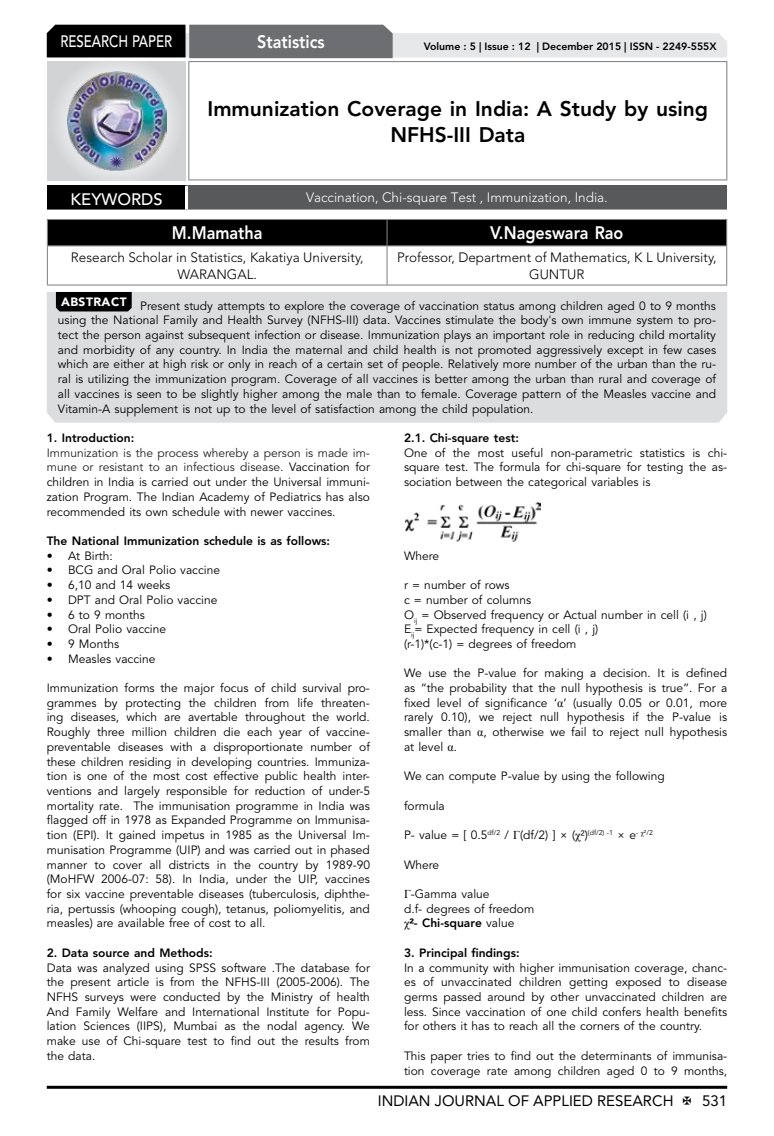
<style>
.page{position:relative;width:774px;height:1136px;background:#fff}
.page>*{position:absolute;margin:0;border:0;box-sizing:border-box;transform-origin:0 0}
.t1{font:800 21px/26.2px "Avenir LT Std";color:#000;text-align:center}
.t2{font:800 18px "Avenir LT Std";color:#fff;scale:.9 1}
.t3{font:500 16.5px "Avenir LT Std";color:#fff;scale:.8 1}
.t4{font:500 16.5px "Avenir LT Std";color:#fff}
.t5{font:15px "Avenir LT Std";color:#000}
.t6{font:300 13.5px/16.2px "Avenir LT Std";color:#000;text-align:center}
.t7{font:300 13.5px "Avenir LT Std";color:#fff}
.t8{font:12px/14.7px "Avenir LT Std";color:#000;text-align:justify}
.t9{font:800 12px "Avenir LT Std";color:#000}
.t10{font:800 10.5px "Avenir LT Std";color:#000}
.s1{color:#222}
.s2{font-family:"Times New Roman"}
.s3{font-weight:800}
</style>
<div class="page">
<hr style="left:47px;top:1085px;width:680px;height:3px;background:#000">
<div style="left:48px;top:62px;width:137px;height:118px;background:linear-gradient(to right,#d9dadb,#d9dadb)"></div>
<img style="left:68px;top:71px;width:99px;height:100px">
<svg style="left:47px;top:25px;width:680px;height:33px;background:#979899"></svg>
<hr style="left:188px;top:61px;width:539px;height:1px;background:#808285">
<hr style="left:188px;top:62px;width:1px;height:117px;background:#808285">
<hr style="left:726px;top:62px;width:1px;height:117px;background:#808285">
<hr style="left:188px;top:179px;width:539px;height:1px;background:#808285">
<div style="left:47px;top:219px;width:680px;height:26px;background:#000"></div>
<hr style="left:47px;top:245px;width:340px;height:1px;background:#808285">
<hr style="left:47px;top:246px;width:1px;height:38px;background:#808285">
<hr style="left:387px;top:245px;width:340px;height:1px;background:#808285">
<hr style="left:386px;top:246px;width:1px;height:38px;background:#808285">
<hr style="left:726px;top:246px;width:1px;height:38px;background:#808285">
<hr style="left:47px;top:284px;width:340px;height:1px;background:#808285">
<hr style="left:387px;top:284px;width:340px;height:1px;background:#808285">
<div style="left:47px;top:186px;width:139px;height:25px;background:#000"></div>
<div style="left:186px;top:186px;width:541px;height:25px;background:#58595b"></div>
<hr style="left:185px;top:186px;width:3px;height:23px;background:#fff">
<hr style="left:47px;top:209px;width:139px;height:3px;background:#fff">
<hr style="left:186px;top:209px;width:541px;height:3px;background:#fff">
<div style="left:47px;top:292px;width:680px;height:130px;background:#dcddde"></div>
<svg style="left:56px;top:292px;width:76px;height:19px"></svg>
<img style="left:404px;top:502px;width:136px;height:40px">
<h3 class="t3" style="left:60px;top:32px;width:139px">RESEARCH PAPER</h3>
<h2 class="t2" style="left:257px;top:31px;width:77px">Statistics</h2>
<p class="t10" style="left:424px;top:41px;width:294px">Volume : 5 | Issue : 12 | December 2015 | ISSN - 2249-555X</p>
<h1 class="t1" style="left:208px;top:95px;width:502px">Immunization Coverage in India: A Study by using<br>NFHS-III Data</h1>
<h3 class="t4" style="left:71px;top:189px;width:94px">KEYWORDS</h3>
<p class="t7" style="left:306px;top:190px;width:303px">Vaccination, Chi-square Test , Immunization, India.</p>
<h2 class="t2" style="left:172px;top:222px;width:102px">M.Mamatha</h2>
<h2 class="t2" style="left:490px;top:222px;width:149px">V.Nageswara Rao</h2>
<p class="t6" style="left:71px;top:250px;width:294px">Research Scholar in Statistics, Kakatiya University,<br>WARANGAL.</p>
<p class="t6" style="left:397px;top:250px;width:321px">Professor, Department of Mathematics, K L University,<br>GUNTUR</p>
<p class="t8" style="left:58px;top:298px;width:660px"><sup>ABSTRACT</sup> Present study attempts to explore the coverage of vaccination status among children aged 0 to 9 months using the National Family and Health Survey (NFHS-III) data. Vaccines stimulate the body's own immune system to pro&shy;tect the person against subsequent infection or disease. Immunization plays an important role in reducing child mortality and morbidity of any country. In India the maternal and child health is not promoted aggressively except in few cases which are either at high risk or only in reach of a certain set of people. Relatively more number of the urban than the ru&shy;ral is utilizing the immunization program. Coverage of all vaccines is better among the urban than rural and coverage of all vaccines is seen to be slightly higher among the male than to female. Coverage pattern of the Measles vaccine and Vitamin-A supplement is not up to the level of satisfaction among the child population.</p>
<p class="t9" style="left:47px;top:430px;width:89px">1. Introduction:</p>
<p class="t8" style="left:47px;top:445px;width:325px"><span class="s1">Immunization is the process whereby a person is made im&shy;mune or resistant to an infectious disease.</span> Vaccination for children in India is carried out under the Universal immuni&shy;zation Program. The Indian Academy of Pediatrics has also recommended its own schedule with newer vaccines.</p>
<p class="t9" style="left:47px;top:533px;width:285px">The National Immunization schedule is as follows:</p>
<p class="t8" style="left:47px;top:548px;width:68px">• At Birth:</p>
<p class="t8" style="left:47px;top:563px;width:175px">• BCG and Oral Polio vaccine</p>
<p class="t8" style="left:47px;top:578px;width:125px">• 6,10 and 14 weeks</p>
<p class="t8" style="left:47px;top:592px;width:172px">• DPT and Oral Polio vaccine</p>
<p class="t8" style="left:47px;top:607px;width:99px">• 6 to 9 months</p>
<p class="t8" style="left:47px;top:622px;width:121px">• Oral Polio vaccine</p>
<p class="t8" style="left:47px;top:636px;width:74px">• 9 Months</p>
<p class="t8" style="left:47px;top:651px;width:110px">• Measles vaccine</p>
<p class="t8" style="left:47px;top:680px;width:325px">Immunization forms the major focus of child survival pro&shy;grammes by protecting the children from life threaten&shy;ing diseases, which are avertable throughout the world.<br>Roughly three million children die each year of vaccine&shy;preventable diseases with a disproportionate number of these children residing in developing countries. Immuniza&shy;tion is one of the most cost effective public health inter&shy;ventions and largely responsible for reduction of under-5 mortality rate. The immunisation programme in India was flagged off in 1978 as Expanded Programme on Immunisa&shy;tion (EPI). It gained impetus in 1985 as the Universal Im&shy;munisation Programme (UIP) and was carried out in phased manner to cover all districts in the country by 1989-90 (MoHFW 2006-07: 58). In India, under the UIP, vaccines for six vaccine preventable diseases (tuberculosis, diphthe&shy;ria, pertussis (whooping cough), tetanus, poliomyelitis, and measles) are available free of cost to all.</p>
<p class="t9" style="left:47px;top:945px;width:167px">2. Data source and Methods:</p>
<p class="t8" style="left:47px;top:960px;width:325px">Data was analyzed using SPSS software .The database for the present article is from the NFHS-III (2005-2006). The NFHS surveys were conducted by the Ministry of health And Family Welfare and International Institute for Popu&shy;lation Sciences (IIPS), Mumbai as the nodal agency. We make use of Chi-square test to find out the results from the data.</p>
<p class="t9" style="left:404px;top:430px;width:116px">2.1. Chi-square test:</p>
<p class="t8" style="left:404px;top:445px;width:325px">One of the most useful non-parametric statistics is chi&shy;square test. The formula for chi-square for testing the as&shy;sociation between the categorical variables is</p>
<p class="t8" style="left:404px;top:548px;width:37px">Where</p>
<p class="t8" style="left:404px;top:578px;width:304px;text-align:left">r = number of rows<br>c = number of columns<br>O<sub>ij</sub> = Observed frequency or Actual number in cell (i , j)<br>E<sub>ij</sub>= Expected frequency in cell (i , j)<br>(r-1)*(c-1) = degrees of freedom</p>
<p class="t8" style="left:404px;top:666px;width:325px">We use the P-value for making a decision. It is defined as “the probability that the null hypothesis is true”. For a fixed level of significance ‘<span class="s2">α</span>’ (usually 0.05 or 0.01, more rarely 0.10), we reject null hypothesis if the P-value is smaller than <span class="s2">α</span>, otherwise we fail to reject null hypothesis at level <span class="s2">α</span>.</p>
<p class="t8" style="left:404px;top:769px;width:262px">We can compute P-value by using the following</p>
<p class="t8" style="left:404px;top:798px;width:42px">formula</p>
<p class="t8" style="left:404px;top:827px;width:250px">P- value = [ 0.5<sup>df/2</sup> / <span class="s2">Γ</span>(df/2) ] × (<span class="s2">χ</span>²)<sup>(df/2)</sup> <sup>-1</sup> × e<sup>-</sup> <sup>χ</sup><sup>²/2</sup></p>
<p class="t8" style="left:404px;top:857px;width:37px">Where</p>
<p class="t8" style="left:404px;top:886px;width:132px;text-align:left"><span class="s2">Γ</span>-Gamma value<br>d.f- degrees of freedom <span class="s2">χ</span><span class="s3">²- Chi-square</span> value</p>
<p class="t9" style="left:404px;top:945px;width:117px">3. Principal findings:</p>
<p class="t8" style="left:404px;top:960px;width:325px">In a community with higher immunisation coverage, chanc&shy;es of unvaccinated children getting exposed to disease germs passed around by other unvaccinated children are less. Since vaccination of one child confers health benefits for others it has to reach all the corners of the country.</p>
<p class="t8" style="left:404px;top:1048px;width:325px">This paper tries to find out the determinants of immunisa&shy;tion coverage rate among children aged 0 to 9 months,</p>
<p class="t5" style="left:378px;top:1091px;width:297px">INDIAN JOURNAL OF APPLIED RESEARCH</p>
<p class="t5" style="left:702px;top:1091px;width:27px">531</p>
</div>
